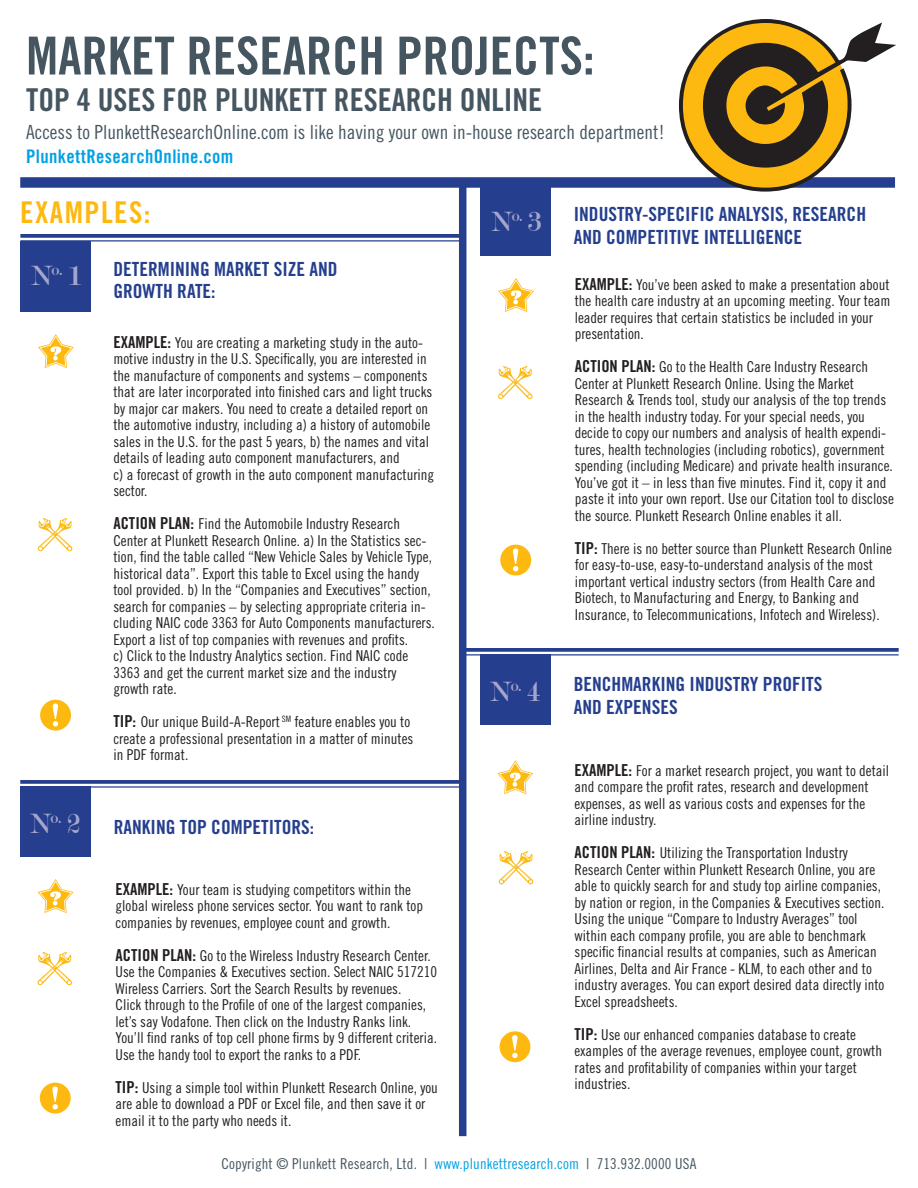
<style>
.page{position:relative;width:918px;height:1188px;background:#fff}
.page>*{position:absolute;margin:0;border:0;box-sizing:border-box;transform-origin:0 0}
.Paragraph_Style4{font:52.5px "Trade Gothic Bold Cond Twenty";color:#455660}
.Paragraph_Style5{font:31.5px "Trade Gothic Bold Cond Twenty";color:#455660}
.Paragraph_Style1{font:30px "Modern";color:#a5a6cd}
.Paragraph_Style2{font:30px "Trade Gothic Bold Cond Twenty";letter-spacing:.05em;color:#feb910}
.Paragraph_Style2-2{font:19.5px/22.5px "Trade Gothic Bold Cond Twenty";color:#253f8e}
.Paragraph_Style5-2{font:19.5px "Trade Gothic Cond Eighteen";color:#455660}
.Paragraph_Style2-3{font:18.75px "Trade Gothic Bold Cond Twenty";letter-spacing:.02em;color:#00a1e3}
.Paragraph_Style1-2{font:17.55px "Modern";color:#a5a6cd}
.Paragraph_Style2-4{font:15px/16.5px "Trade Gothic Cond Eighteen";color:#231f20}
.t1{font:15px "Trade Gothic Cond Eighteen";letter-spacing:.01em;color:#455660}
.s1{font-family:"Trade Gothic Bold Cond Twenty";font-size:16.5px}
.s2{font-size:30px}
.s3{color:#00a1e3}
</style>
<div class="page">
<div style="left:20px;top:177px;width:875px;height:11px;background:#253f8e"></div>
<div style="left:480px;top:186px;width:70px;height:70px;background:#253f8e"></div>
<svg style="left:679px;top:19px;width:217px;height:173px"></svg>
<svg style="left:20px;top:234px;width:439px;height:4px;background:#324a94"></svg>
<hr style="left:20px;top:240px;width:439px;height:1px;background:#253f8e">
<svg style="left:466px;top:648px;width:433px;height:4px;background:#324a94"></svg>
<hr style="left:459px;top:654px;width:440px;height:1px;background:#253f8e">
<svg style="left:40px;top:700px;width:31px;height:31px"></svg>
<svg style="left:38px;top:334px;width:36px;height:34px"></svg>
<svg style="left:38px;top:518px;width:34px;height:33px"></svg>
<svg style="left:500px;top:545px;width:31px;height:30px"></svg>
<svg style="left:498px;top:278px;width:36px;height:34px"></svg>
<svg style="left:498px;top:366px;width:35px;height:33px"></svg>
<svg style="left:500px;top:1031px;width:30px;height:31px"></svg>
<svg style="left:497px;top:760px;width:36px;height:34px"></svg>
<svg style="left:499px;top:851px;width:34px;height:33px"></svg>
<svg style="left:20px;top:780px;width:439px;height:4px;background:#324a94"></svg>
<hr style="left:20px;top:786px;width:440px;height:2px;background:#253f8e">
<svg style="left:40px;top:1083px;width:31px;height:31px"></svg>
<svg style="left:38px;top:879px;width:36px;height:34px"></svg>
<svg style="left:38px;top:952px;width:34px;height:33px"></svg>
<div style="left:20px;top:241px;width:70px;height:71px;background:#253f8e"></div>
<div style="left:480px;top:655px;width:70px;height:70px;background:#253f8e"></div>
<div style="left:20px;top:787px;width:71px;height:70px;background:#253f8e"></div>
<div style="left:459px;top:186px;width:7px;height:950px;background:#253f8e"></div>
<p class="Paragraph_Style4" style="left:26px;top:24px;width:570px">MARKET RESEARCH PROJECTS:</p>
<p class="Paragraph_Style5" style="left:26px;top:80px;width:518px">TOP 4 USES FOR PLUNKETT RESEARCH ONLINE</p>
<p class="Paragraph_Style5-2" style="left:26px;top:120px;width:640px">Access to PlunkettResearchOnline.com is like having your own in-house research department!</p>
<p class="Paragraph_Style2-3" style="left:26px;top:145px;width:209px">PlunkettResearchOnline.com</p>
<p class="Paragraph_Style2" style="left:20px;top:194px;width:132px">EXAMPLES:</p>
<p class="Paragraph_Style1" style="left:31px;top:261px;width:52px">N<sup>o.</sup> 1</p>
<p class="Paragraph_Style2-2" style="left:113px;top:257px;width:226px">DETERMINING MARKET SIZE AND</p>
<p class="Paragraph_Style2-2" style="left:113px;top:280px;width:104px">GROWTH RATE:</p>
<p class="Paragraph_Style2-4" style="left:113px;top:334px;width:321px"><span class="s1">EXAMPLE:</span> You are creating a marketing study in the auto&shy;motive industry in the U.S. Specifically, you are interested in the manufacture of components and systems – components that are later incorporated into finished cars and light trucks by major car makers. You need to create a detailed report on the automotive industry, including a) a history of automobile sales in the U.S. for the past 5 years, b) the names and vital details of leading auto component manufacturers, and</p>
<p class="Paragraph_Style2-4" style="left:113px;top:466px;width:322px">c) a forecast of growth in the auto component manufacturing sector.</p>
<p class="Paragraph_Style2-4" style="left:113px;top:515px;width:288px"><span class="s1">ACTION PLAN:</span> Find the Automobile Industry Research</p>
<p class="Paragraph_Style2-4" style="left:113px;top:532px;width:323px">Center at Plunkett Research Online. a) In the Statistics sec&shy;tion, find the table called “New Vehicle Sales by Vehicle Type, historical data”. Export this table to Excel using the handy tool provided. b) In the “Companies and Executives” section, search for companies – by selecting appropriate criteria in&shy;cluding NAIC code 3363 for Auto Components manufacturers.<br>Export a list of top companies with revenues and profits.</p>
<p class="Paragraph_Style2-4" style="left:113px;top:647px;width:296px">c) Click to the Industry Analytics section. Find NAIC code<br>3363 and get the current market size and the industry growth rate.</p>
<p class="Paragraph_Style2-4" style="left:113px;top:713px;width:301px"><span class="s1">TIP:</span> Our unique Build-A-Report <sup>SM</sup> feature enables you to create a professional presentation in a matter of minutes</p>
<p class="Paragraph_Style2-4" style="left:113px;top:746px;width:76px">in PDF format.</p>
<p class="Paragraph_Style1-2" style="left:51px;top:809px;width:31px">o. <span class="s2">2</span></p>
<p class="Paragraph_Style1" style="left:30px;top:809px;width:22px">N</p>
<p class="Paragraph_Style2-2" style="left:114px;top:816px;width:202px">RANKING TOP COMPETITORS:</p>
<p class="Paragraph_Style2-4" style="left:116px;top:881px;width:309px"><span class="s1">EXAMPLE:</span> Your team is studying competitors within the global wireless phone services sector. You want to rank top companies by revenues, employee count and growth.</p>
<p class="Paragraph_Style2-4" style="left:116px;top:947px;width:323px"><span class="s1">ACTION PLAN:</span> Go to the Wireless Industry Research Center.<br>Use the Companies &amp; Executives section. Select NAIC 517210<br>Wireless Carriers. Sort the Search Results by revenues.</p>
<p class="Paragraph_Style2-4" style="left:116px;top:996px;width:323px">Click through to the Profile of one of the largest companies, let’s say Vodafone. Then click on the Industry Ranks link.<br>You’ll find ranks of top cell phone firms by 9 different criteria.<br>Use the handy tool to export the ranks to a PDF.</p>
<p class="Paragraph_Style2-4" style="left:116px;top:1079px;width:324px"><span class="s1">TIP:</span> Using a simple tool within Plunkett Research Online, you are able to download a PDF or Excel file, and then save it or email it to the party who needs it.</p>
<p class="Paragraph_Style1" style="left:491px;top:207px;width:52px">N<sup>o.</sup> 3</p>
<p class="Paragraph_Style1" style="left:490px;top:677px;width:52px">N<sup>o.</sup> 4</p>
<p class="Paragraph_Style2-2" style="left:574px;top:203px;width:294px">INDUSTRY-SPECIFIC ANALYSIS, RESEARCH<br>AND COMPETITIVE INTELLIGENCE</p>
<p class="Paragraph_Style2-4" style="left:575px;top:276px;width:317px"><span class="s1">EXAMPLE:</span> You’ve been asked to make a presentation about the health care industry at an upcoming meeting. Your team leader requires that certain statistics be included in your presentation.</p>
<p class="Paragraph_Style2-4" style="left:575px;top:358px;width:321px"><span class="s1">ACTION PLAN:</span> Go to the Health Care Industry Research Center at Plunkett Research Online. Using the Market Research &amp; Trends tool, study our analysis of the top trends in the health industry today. For your special needs, you decide to copy our numbers and analysis of health expendi&shy;tures, health technologies (including robotics), government spending (including Medicare) and private health insurance.<br>You’ve got it – in less than five minutes. Find it, copy it and paste it into your own report. Use our Citation tool to disclose the source. Plunkett Research Online enables it all.</p>
<p class="Paragraph_Style2-4" style="left:575px;top:540px;width:319px"><span class="s1">TIP:</span> There is no better source than Plunkett Research Online for easy-to-use, easy-to-understand analysis of the most important vertical industry sectors (from Health Care and Biotech, to Manufacturing and Energy, to Banking and</p>
<p class="Paragraph_Style2-4" style="left:575px;top:606px;width:306px">Insurance, to Telecommunications, Infotech and Wireless).</p>
<p class="Paragraph_Style2-2" style="left:574px;top:673px;width:250px">BENCHMARKING INDUSTRY PROFITS<br>AND EXPENSES</p>
<p class="Paragraph_Style2-4" style="left:575px;top:762px;width:316px"><span class="s1">EXAMPLE:</span> For a market research project, you want to detail and compare the profit rates, research and development expenses, as well as various costs and expenses for the airline industry.</p>
<p class="Paragraph_Style2-4" style="left:575px;top:844px;width:311px"><span class="s1">ACTION PLAN:</span> Utilizing the Transportation Industry Research Center within Plunkett Research Online, you are able to quickly search for and study top airline companies, by nation or region, in the Companies &amp; Executives section.<br>Using the unique “Compare to Industry Averages” tool within each company profile, you are able to benchmark specific financial results at companies, such as American Airlines, Delta and Air France - KLM, to each other and to industry averages. You can export desired data directly into Excel spreadsheets.</p>
<p class="Paragraph_Style2-4" style="left:575px;top:1026px;width:309px"><span class="s1">TIP:</span> Use our enhanced companies database to create examples of the average revenues, employee count, growth rates and profitability of companies within your target industries.</p>
<p class="t1" style="left:222px;top:1154px;width:476px">Copyright © Plunkett Research, Ltd. | <span class="s3">www.plunkettresearch.com</span> | 713.932.0000 USA</p>
</div>
